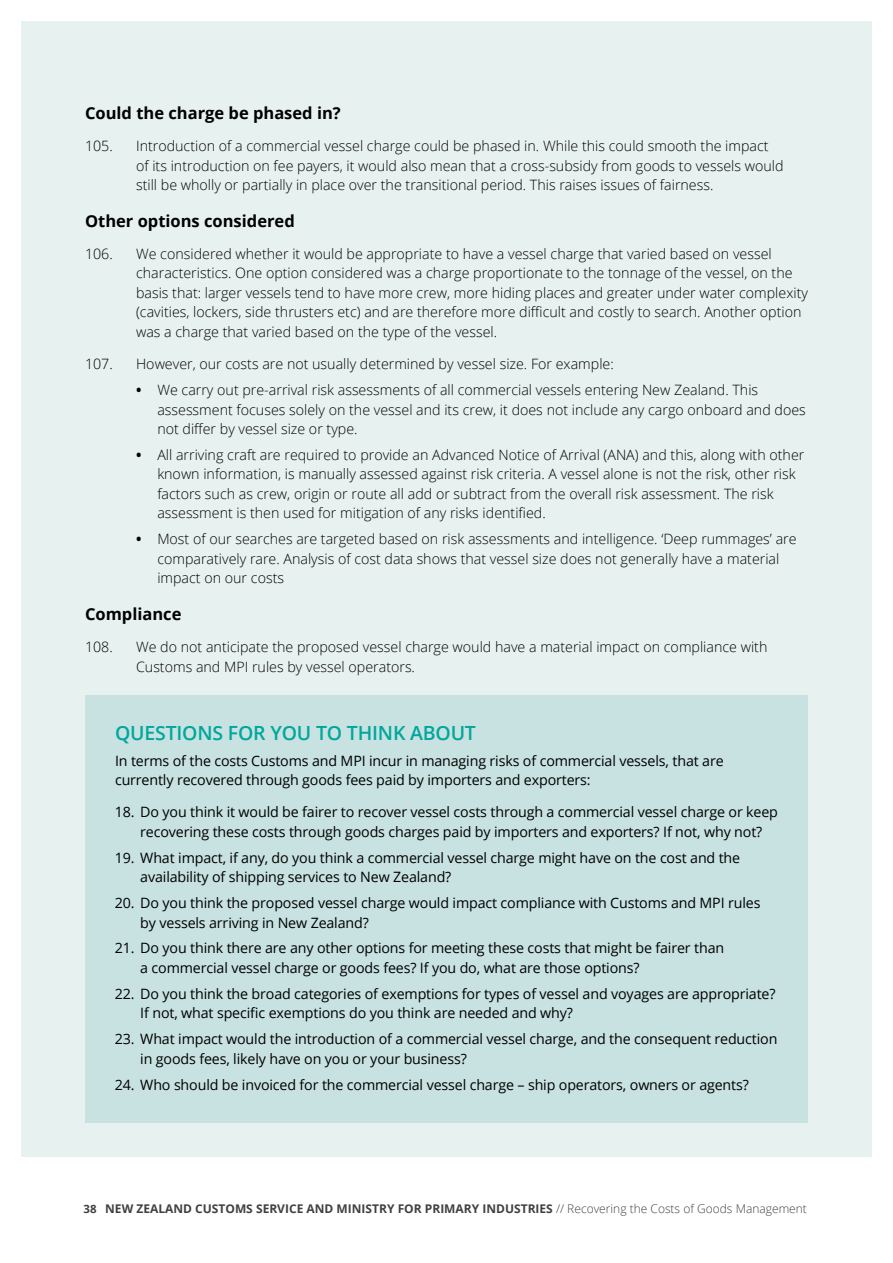
<style>
.page{position:relative;width:893px;height:1263px;background:#fff}
.page>*{position:absolute;margin:0;border:0;box-sizing:border-box;transform-origin:0 0}
.t1{font:600 19.5px "Open Sans";letter-spacing:-.01em;color:#00a79d}
.t2{font:700 16.5px "Open Sans";color:#000}
.t3{font:300 14.25px/19.5px "Open Sans";color:#000}
.t4{font:14.25px/19.5px "Open Sans";letter-spacing:-.01em;color:#000}
.t5{font:700 12px "Open Sans";color:#414042}
.s1{font-weight:700}
.s2{font-size:11.4px}
.s3{font-weight:300}
</style>
<div class="page">
<div style="left:21px;top:21px;width:851px;height:1136px;background:#e7f1f0"></div>
<div style="left:85px;top:695px;width:723px;height:79px;background:#c7e2e0"></div>
<div style="left:85px;top:725px;width:723px;height:93px;background:#c7e2e0"></div>
<div style="left:85px;top:777px;width:723px;height:93px;background:#c7e2e0"></div>
<div style="left:85px;top:867px;width:723px;height:94px;background:#c7e2e0"></div>
<div style="left:85px;top:958px;width:723px;height:93px;background:#c7e2e0"></div>
<div style="left:85px;top:1049px;width:723px;height:74px;background:#c7e2e0"></div>
<p class="t2" style="left:85px;top:101px;width:257px">Could the charge be phased in?</p>
<p class="t3" style="left:85px;top:136px;width:29px">105.</p>
<p class="t3" style="left:136px;top:136px;width:649px">Introduction of a commercial vessel charge could be phased in. While this could smooth the impact of its introduction on fee payers, it would also mean that a cross-subsidy from goods to vessels would still be wholly or partially in place over the transitional period. This raises issues of fairness.</p>
<p class="t2" style="left:85px;top:209px;width:211px">Other options considered</p>
<p class="t3" style="left:85px;top:244px;width:29px">106.</p>
<p class="t3" style="left:136px;top:244px;width:673px">We considered whether it would be appropriate to have a vessel charge that varied based on vessel characteristics. One option considered was a charge proportionate to the tonnage of the vessel, on the basis that: larger vessels tend to have more crew, more hiding places and greater under water complexity (cavities, lockers, side thrusters etc) and are therefore more difficult and costly to search. Another option was a charge that varied based on the type of the vessel.</p>
<p class="t3" style="left:85px;top:354px;width:29px">107.</p>
<p class="t3" style="left:136px;top:354px;width:479px">However, our costs are not usually determined by vessel size. For example:</p>
<p class="t3" style="left:157px;top:380px;width:650px;text-indent:-21px"><span class="s1">•</span> We carry out pre-arrival risk assessments of all commercial vessels entering New Zealand. This assessment focuses solely on the vessel and its crew, it does not include any cargo onboard and does not differ by vessel size or type.</p>
<p class="t3" style="left:157px;top:445px;width:648px;text-indent:-21px"><span class="s1">•</span> All arriving craft are required to provide an Advanced Notice of Arrival (ANA) and this, along with other known information, is manually assessed against risk criteria. A vessel alone is not the risk, other risk factors such as crew, origin or route all add or subtract from the overall risk assessment. The risk assessment is then used for mitigation of any risks identified.</p>
<p class="t3" style="left:157px;top:529px;width:641px;text-indent:-21px"><span class="s1">•</span> Most of our searches are targeted based on risk assessments and intelligence. ‘Deep rummages’ are comparatively rare. Analysis of cost data shows that vessel size does not generally have a material impact on our costs</p>
<p class="t2" style="left:85px;top:602px;width:98px">Compliance</p>
<p class="t3" style="left:85px;top:637px;width:29px">108.</p>
<p class="t3" style="left:136px;top:637px;width:633px">We do not anticipate the proposed vessel charge would have a material impact on compliance with<br>Customs and MPI rules by vessel operators.</p>
<h1 class="t1" style="left:115px;top:719px;width:362px">QUESTIONS FOR YOU TO THINK ABOUT</h1>
<p class="t4" style="left:115px;top:750px;width:610px">In terms of the costs Customs and MPI incur in managing risks of commercial vessels, that are currently recovered through goods fees paid by importers and exporters:</p>
<p class="t4" style="left:140px;top:802px;width:639px;text-indent:-26px">18. Do you think it would be fairer to recover vessel costs through a commercial vessel charge or keep recovering these costs through goods charges paid by importers and exporters? If not, why not?</p>
<p class="t4" style="left:140px;top:847px;width:601px;text-indent:-26px">19. What impact, if any, do you think a commercial vessel charge might have on the cost and the availability of shipping services to New Zealand?</p>
<p class="t4" style="left:140px;top:893px;width:622px;text-indent:-26px">20. Do you think the proposed vessel charge would impact compliance with Customs and MPI rules by vessels arriving in New Zealand?</p>
<p class="t4" style="left:140px;top:938px;width:585px;text-indent:-26px">21. Do you think there are any other options for meeting these costs that might be fairer than a commercial vessel charge or goods fees? If you do, what are those options?</p>
<p class="t4" style="left:140px;top:983px;width:637px;text-indent:-26px">22. Do you think the broad categories of exemptions for types of vessel and voyages are appropriate?<br>If not, what specific exemptions do you think are needed and why?</p>
<p class="t4" style="left:140px;top:1029px;width:639px;text-indent:-26px">23. What impact would the introduction of a commercial vessel charge, and the consequent reduction in goods fees, likely have on you or your business?</p>
<p class="t4" style="left:115px;top:1074px;width:636px">24. Who should be invoiced for the commercial vessel charge – ship operators, owners or agents?</p>
<p class="t5" style="left:84px;top:1200px;width:725px"><span class="s2">38</span> NEW ZEALAND CUSTOMS SERVICE AND MINISTRY FOR PRIMARY INDUSTRIES <span class="s3">// Recovering the Costs of Goods Management</span></p>
</div>
